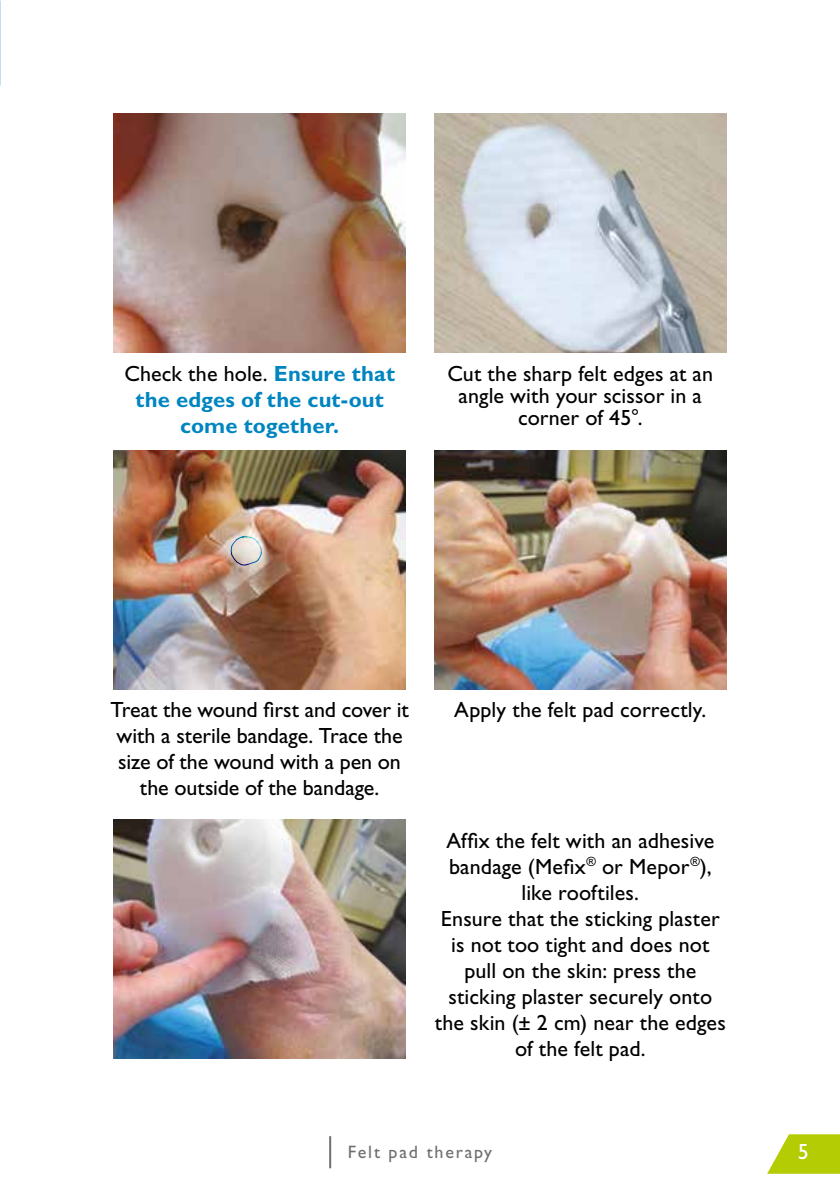
<style>
.page{position:relative;width:840px;height:1191px;background:#fff}
.page>*{position:absolute;margin:0;border:0;box-sizing:border-box;transform-origin:0 0}
.t1{font:22px/26px "Gill Sans Std";letter-spacing:.005em;color:#000;text-align:center}
.t2{font:700 22px/26px "Gill Sans Std";letter-spacing:.005em;color:#0085c0;text-align:center}
.t3{font:22px "Gill Sans Std";color:#fff}
.t4{font:18px "Gill Sans Std";letter-spacing:.1em;color:#706f6f}
.s1{font-weight:400;color:#000}
</style>
<div class="page">
<hr style="left:329px;top:1136px;width:2px;height:32px;background:#706f6f">
<svg style="left:767px;top:1134px;width:72px;height:39px"></svg>
<img style="left:113px;top:113px;width:292px;height:239px">
<img style="left:113px;top:450px;width:292px;height:239px">
<img style="left:434px;top:450px;width:292px;height:239px">
<img style="left:113px;top:819px;width:292px;height:239px">
<img style="left:434px;top:113px;width:292px;height:239px">
<svg style="left:230px;top:535px;width:32px;height:31px"></svg>
<p class="t2" style="left:124px;top:360px;width:272px"><span class="s1">Check the hole.</span> Ensure that the edges of the cut-out come together.</p>
<p class="t1" style="left:447px;top:362px;width:267px;line-height:22px">Cut the sharp felt edges at an angle with your scissor in a corner of 45°.</p>
<p class="t1" style="left:110px;top:697px;width:300px">Treat the wound first and cover it with a sterile bandage. Trace the size of the wound with a pen on the outside of the bandage.</p>
<p class="t1" style="left:454px;top:697px;width:253px">Apply the felt pad correctly.</p>
<p class="t1" style="left:434px;top:827px;width:292px">Affix the felt with an adhesive bandage (Mefix<sup>®</sup> or Mepor<sup>®</sup>), like rooftiles.<br>Ensure that the sticking plaster is not too tight and does not pull on the skin: press the sticking plaster securely onto the skin (± 2 cm) near the edges of the felt pad.</p>
<p class="t4" style="left:347px;top:1141px;width:146px">Felt pad therapy</p>
<p class="t3" style="left:797px;top:1138px;width:12px">5</p>
</div>
